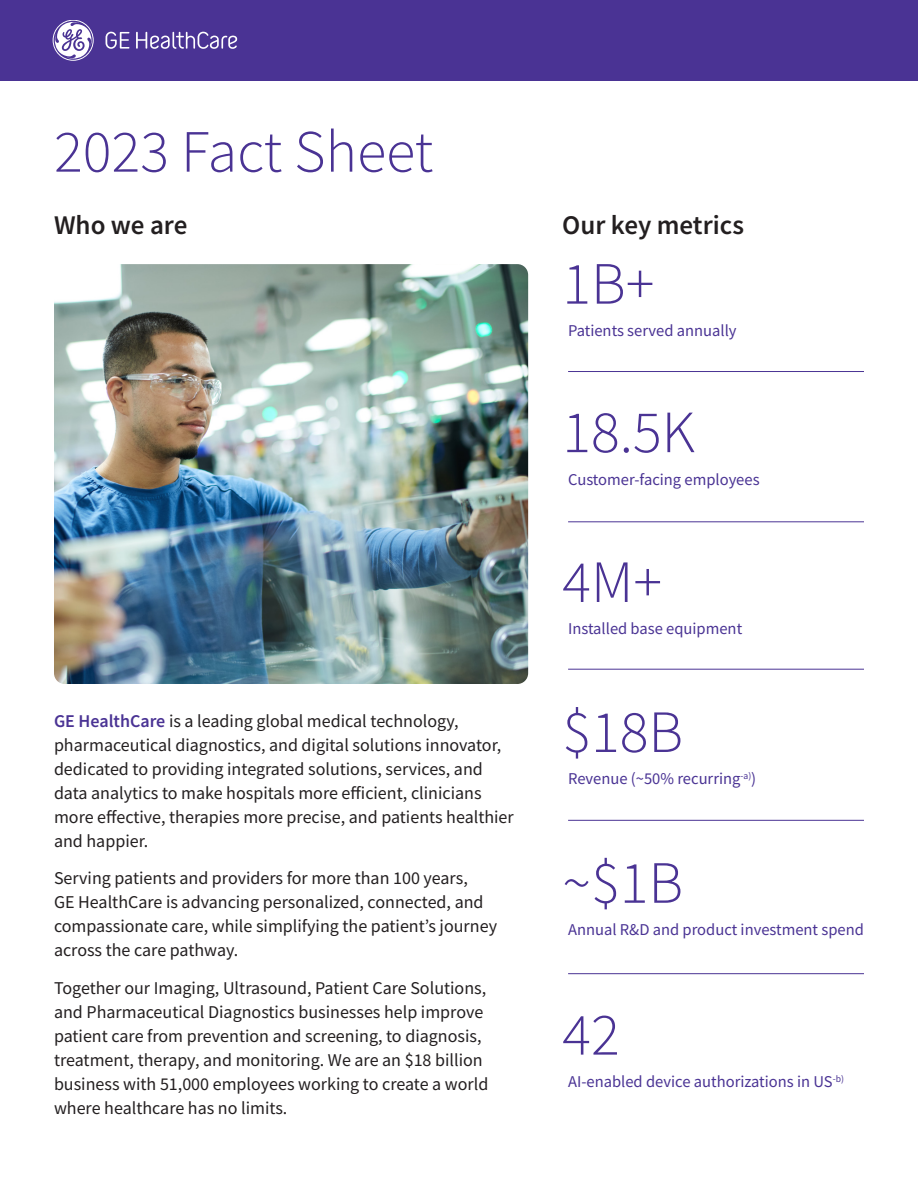
<style>
.page{position:relative;width:918px;height:1188px;background:#fff}
.page>*{position:absolute;margin:0;border:0;box-sizing:border-box;transform-origin:0 0}
.t1{font:300 60px "Source Sans Pro";color:#4a3394}
.t2{font:600 27px "Source Sans Pro";color:#231f20}
.t3{font:18px/24px "Source Sans Pro";color:#231f20}
.t4{font:16.5px "Source Sans Pro";color:#4a3394}
.s1{font-weight:600;color:#4a3394}
</style>
<div class="page">
<div style="left:0;top:0;width:918px;height:81px;background:#4a3394"></div>
<svg style="left:53px;top:20px;width:184px;height:41px"></svg>
<img style="left:54px;top:264px;width:474px;height:420px">
<hr style="left:568px;top:371px;width:296px;height:1px;background:#4a3394">
<hr style="left:568px;top:522px;width:296px;height:1px;background:#4a3394">
<hr style="left:568px;top:669px;width:296px;height:1px;background:#4a3394">
<hr style="left:568px;top:820px;width:296px;height:1px;background:#4a3394">
<hr style="left:568px;top:973px;width:296px;height:1px;background:#4a3394">
<h1 class="t1" style="left:54px;top:115px;width:381px">2023 Fact Sheet</h1>
<h2 class="t2" style="left:54px;top:207px;width:135px">Who we are</h2>
<h2 class="t2" style="left:562px;top:207px;width:183px">Our key metrics</h2>
<h1 class="t1" style="left:562px;top:247px;width:94px">1B+</h1>
<p class="t4" style="left:568px;top:320px;width:170px">Patients served annually</p>
<h1 class="t1" style="left:562px;top:395px;width:134px">18.5K</h1>
<p class="t4" style="left:568px;top:469px;width:193px">Customer-facing employees</p>
<h1 class="t1" style="left:562px;top:545px;width:101px">4M+</h1>
<p class="t3" style="left:54px;top:709px;width:461px"><span class="s1">GE HealthCare</span> is a leading global medical technology, pharmaceutical diagnostics, and digital solutions innovator, dedicated to providing integrated solutions, services, and data analytics to make hospitals more efficient, clinicians more effective, therapies more precise, and patients healthier and happier.</p>
<p class="t3" style="left:54px;top:866px;width:445px">Serving patients and providers for more than 100 years,<br>GE HealthCare is advancing personalized, connected, and compassionate care, while simplifying the patient’s journey across the care pathway.</p>
<p class="t3" style="left:54px;top:976px;width:436px">Together our Imaging, Ultrasound, Patient Care Solutions, and Pharmaceutical Diagnostics businesses help improve patient care from prevention and screening, to diagnosis, treatment, therapy, and monitoring. We are an $18 billion business with 51,000 employees working to create a world where healthcare has no limits.</p>
<p class="t4" style="left:568px;top:619px;width:176px">Installed base equipment</p>
<h1 class="t1" style="left:562px;top:695px;width:122px">$18B</h1>
<p class="t4" style="left:568px;top:769px;width:190px">Revenue (~50% recurring<sup>-a)</sup>)</p>
<h1 class="t1" style="left:562px;top:846px;width:122px">~$1B</h1>
<p class="t4" style="left:568px;top:919px;width:297px">Annual R&amp;D and product investment spend</p>
<h1 class="t1" style="left:562px;top:998px;width:59px">42</h1>
<p class="t4" style="left:568px;top:1072px;width:278px">AI-enabled device authorizations in US<sup>-b)</sup></p>
</div>
